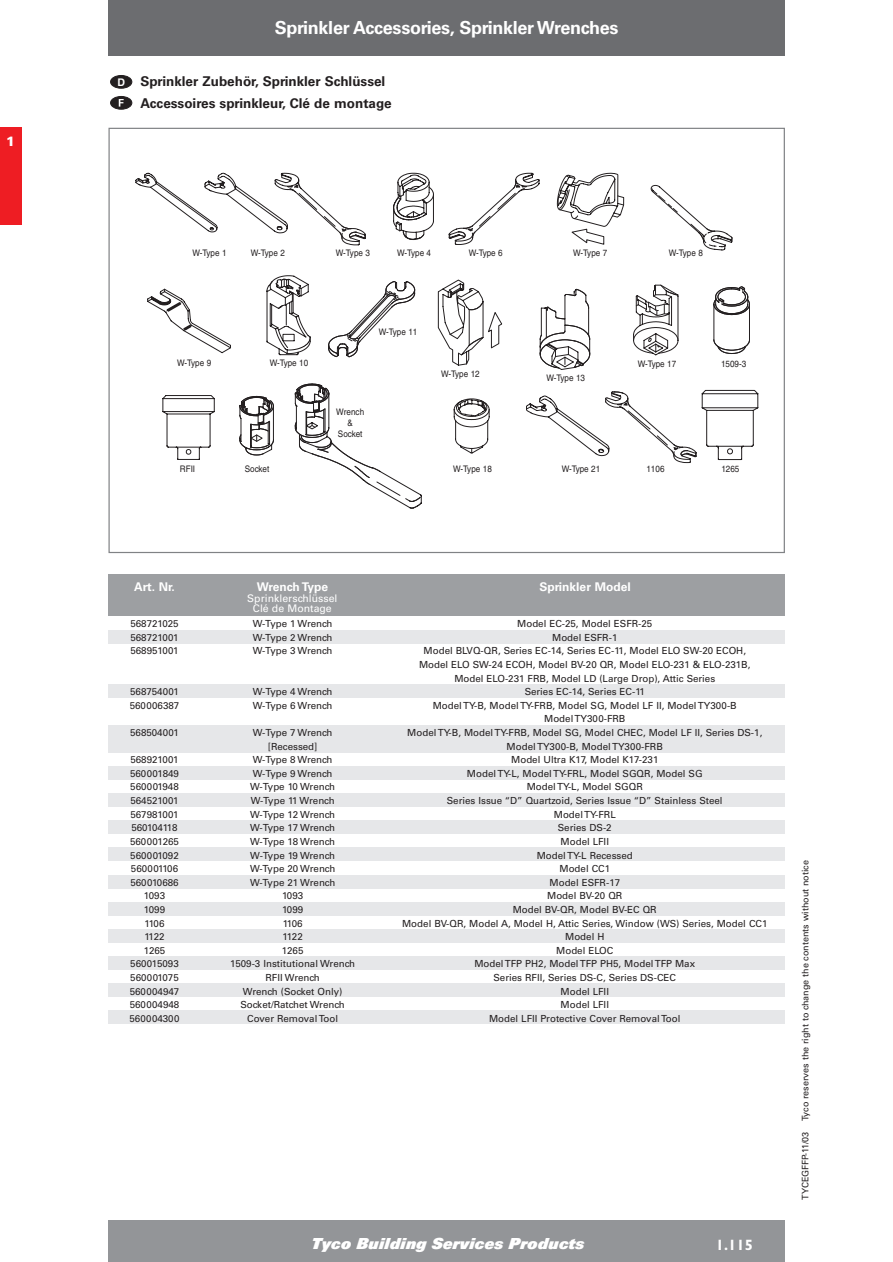
<style>
.page{position:relative;width:893px;height:1262px;background:#fff}
.page>*{position:absolute;margin:0;border:0;box-sizing:border-box;transform-origin:0 0}
.t1{font:700 18px "Univers";letter-spacing:-.015em;color:#fff}
.t2{font:italic 900 16.5px "U86 Univers Extra";color:#fff}
.t3{font:700 15px "Gill Sans";color:#fff}
.t4{font:700 13.5px/21.3px "Univers";color:#231f20}
.t5{font:900 13.5px "Univers";color:#fff}
.t6{font:700 12px "Univers";color:#fff}
.t7{font:10.5px/10.5px "Univers";color:#fff;text-align:center}
.t8{font:700 10.5px "Helvetica";color:#fff}
.t9{font:9.75px/13.6px "Univers";color:#231f20;text-align:center}
.t10{font:9px/10.8px "Helvetica";color:#231f20;text-align:center;scale:.9 1}
.t11{font:9px "Univers";color:#231f20}
</style>
<div class="page">
<div style="left:108px;top:1220px;width:676px;height:41px;background:#939598"></div>
<svg style="left:650px;top:185px;width:83px;height:66px"></svg>
<svg style="left:147px;top:288px;width:84px;height:66px"></svg>
<svg style="left:556px;top:172px;width:68px;height:73px"></svg>
<svg style="left:393px;top:172px;width:41px;height:68px"></svg>
<svg style="left:266px;top:275px;width:45px;height:80px"></svg>
<svg style="left:328px;top:281px;width:87px;height:76px"></svg>
<svg style="left:437px;top:279px;width:65px;height:87px"></svg>
<svg style="left:539px;top:288px;width:51px;height:82px"></svg>
<svg style="left:448px;top:172px;width:92px;height:73px"></svg>
<svg style="left:162px;top:395px;width:53px;height:65px"></svg>
<svg style="left:135px;top:172px;width:231px;height:74px"></svg>
<svg style="left:713px;top:286px;width:37px;height:68px"></svg>
<svg style="left:633px;top:284px;width:46px;height:72px"></svg>
<svg style="left:239px;top:383px;width:183px;height:126px"></svg>
<svg style="left:526px;top:389px;width:232px;height:74px"></svg>
<svg style="left:453px;top:398px;width:37px;height:56px"></svg>
<div style="left:110px;top:75px;width:22px;height:13px;background:#231f20;border:1px solid #231f20;border-radius:50%"></div>
<div style="left:110px;top:96px;width:22px;height:13px;background:#231f20;border:1px solid #231f20;border-radius:50%"></div>
<svg style="left:119px;top:99px;width:5px;height:8px"></svg>
<div style="left:108px;top:0;width:676px;height:55px;background:#6c6d70"></div>
<div style="left:108px;top:574px;width:676px;height:42px;background:#9d9fa2"></div>
<div style="left:108px;top:629px;width:676px;height:14px;background:#e6e7e9"></div>
<div style="left:108px;top:684px;width:676px;height:13px;background:#e6e7e9"></div>
<div style="left:108px;top:725px;width:676px;height:27px;background:#e6e7e9"></div>
<div style="left:108px;top:766px;width:676px;height:13px;background:#e6e7e9"></div>
<div style="left:108px;top:793px;width:676px;height:13px;background:#e6e7e9"></div>
<div style="left:108px;top:820px;width:676px;height:14px;background:#e6e7e9"></div>
<div style="left:108px;top:847px;width:676px;height:14px;background:#e6e7e9"></div>
<div style="left:108px;top:874px;width:676px;height:14px;background:#e6e7e9"></div>
<div style="left:108px;top:902px;width:676px;height:13px;background:#e6e7e9"></div>
<div style="left:108px;top:929px;width:676px;height:13px;background:#e6e7e9"></div>
<div style="left:108px;top:956px;width:676px;height:14px;background:#e6e7e9"></div>
<div style="left:108px;top:983px;width:676px;height:14px;background:#e6e7e9"></div>
<div style="left:108px;top:1010px;width:676px;height:14px;background:#e6e7e9"></div>
<div style="left:0;top:128px;width:21px;height:97px;background:#ee1d23"></div>
<h3 class="t5" style="left:6px;top:136px;width:11px">1</h3>
<p class="t8" style="left:117px;top:78px;width:9px">D</p>
<h1 class="t1" style="left:275px;top:21px;width:345px">Sprinkler Accessories, Sprinkler Wrenches</h1>
<h3 class="t4" style="left:140px;top:72px;width:253px">Sprinkler Zubehör, Sprinkler Schlüssel<br>Accessoires sprinkleur, Clé de montage</h3>
<p class="t10" style="left:192px;top:249px;width:39px">W-Type 1</p>
<p class="t10" style="left:251px;top:249px;width:39px">W-Type 2</p>
<p class="t10" style="left:336px;top:249px;width:39px">W-Type 3</p>
<p class="t10" style="left:397px;top:249px;width:39px">W-Type 4</p>
<p class="t10" style="left:468px;top:249px;width:39px">W-Type 6</p>
<p class="t10" style="left:573px;top:249px;width:39px">W-Type 7</p>
<p class="t10" style="left:669px;top:249px;width:39px">W-Type 8</p>
<p class="t10" style="left:177px;top:358px;width:39px">W-Type 9</p>
<p class="t10" style="left:270px;top:358px;width:44px">W-Type 10</p>
<p class="t10" style="left:379px;top:327px;width:44px">W-Type 11</p>
<p class="t10" style="left:336px;top:407px;width:33px">Wrench &amp;<br>Socket</p>
<p class="t10" style="left:441px;top:369px;width:44px">W-Type 12</p>
<p class="t10" style="left:546px;top:373px;width:44px">W-Type 13</p>
<p class="t10" style="left:637px;top:359px;width:44px">W-Type 17</p>
<p class="t10" style="left:721px;top:359px;width:30px">1509-3</p>
<p class="t10" style="left:180px;top:464px;width:18px">RFII</p>
<p class="t10" style="left:245px;top:464px;width:29px">Socket</p>
<p class="t10" style="left:453px;top:464px;width:44px">W-Type 18</p>
<p class="t10" style="left:561px;top:464px;width:44px">W-Type 21</p>
<p class="t10" style="left:646px;top:464px;width:22px">1106</p>
<p class="t10" style="left:721px;top:464px;width:22px">1265</p>
<p class="t6" style="left:134px;top:582px;width:42px">Art. Nr.</p>
<p class="t6" style="left:257px;top:582px;width:73px">Wrench Type</p>
<p class="t7" style="left:247px;top:593px;width:92px">Sprinklerschlüssel<br>Clé de Montage</p>
<p class="t9" style="left:130px;top:618px;width:50px;text-align:justify">568721025<br>568721001<br>568951001</p>
<p class="t9" style="left:130px;top:686px;width:51px;text-align:left">568754001<br>560006387</p>
<p class="t9" style="left:130px;top:726px;width:50px">568504001</p>
<p class="t9" style="left:129px;top:754px;width:51px">568921001<br>560001849<br>560001948<br>564521001<br>567981001<br>560104118<br>560001265<br>560001092<br>560001106<br>560010686<br>1093<br>1099<br>1106<br>1122<br>1265<br>560015093<br>560001075<br>560004947<br>560004948<br>560004300</p>
<p class="t9" style="left:253px;top:618px;width:81px;text-align:justify">W-Type 1 Wrench W-Type 2 Wrench W-Type 3 Wrench</p>
<p class="t9" style="left:253px;top:686px;width:81px;text-align:left">W-Type 4 Wrench<br>W-Type 6 Wrench</p>
<p class="t9" style="left:230px;top:726px;width:126px">W-Type 7 Wrench [Recessed]<br>W-Type 8 Wrench<br>W-Type 9 Wrench<br>W-Type 10 Wrench<br>W-Type 11 Wrench<br>W-Type 12 Wrench<br>W-Type 17 Wrench<br>W-Type 18 Wrench<br>W-Type 19 Wrench<br>W-Type 20 Wrench<br>W-Type 21 Wrench<br>1093<br>1099<br>1106<br>1122<br>1265<br>1509-3 Institutional Wrench<br>RFII Wrench<br>Wrench (Socket Only)<br>Socket/Ratchet Wrench<br>Cover Removal Tool</p>
<p class="t6" style="left:539px;top:582px;width:93px">Sprinkler Model</p>
<p class="t9" style="left:402px;top:618px;width:367px">Model EC-25, Model ESFR-25<br>Model ESFR-1<br>Model BLVQ-QR, Series EC-14, Series EC-11, Model ELO SW-20 ECOH,<br>Model ELO SW-24 ECOH, Model BV-20 QR, Model ELO-231 &amp; ELO-231B,<br>Model ELO-231 FRB, Model LD (Large Drop), Attic Series<br>Series EC-14, Series EC-11<br>Model TY-B, Model TY-FRB, Model SG, Model LF II, Model TY300-B<br>Model TY300-FRB<br>Model TY-B, Model TY-FRB, Model SG, Model CHEC, Model LF II, Series DS-1,<br>Model TY300-B, Model TY300-FRB<br>Model Ultra K17, Model K17-231<br>Model TY-L, Model TY-FRL, Model SGQR, Model SG<br>Model TY-L, Model SGQR<br>Series Issue “D” Quartzoid, Series Issue “D” Stainless Steel<br>Model TY-FRL<br>Series DS-2<br>Model LFII<br>Model TY-L Recessed<br>Model CC1<br>Model ESFR-17<br>Model BV-20 QR<br>Model BV-QR, Model BV-EC QR<br>Model BV-QR, Model A, Model H, Attic Series, Window (WS) Series, Model CC1<br>Model H<br>Model ELOC<br>Model TFP PH2, Model TFP PH5, Model TFP Max<br>Series RFII, Series DS-C, Series DS-CEC<br>Model LFII<br>Model LFII<br>Model LFII Protective Cover Removal Tool</p>
<h2 class="t2" style="left:310px;top:1237px;width:275px">Tyco Building Services Products</h2>
<h3 class="t3" style="left:715px;top:1239px;width:39px">1.115</h3>
<p class="t11" style="left:801px;top:1199px;width:341px;rotate:-90deg">TYCEGFFP-11/03 Tyco reserves the right to change the contents without notice</p>
</div>
